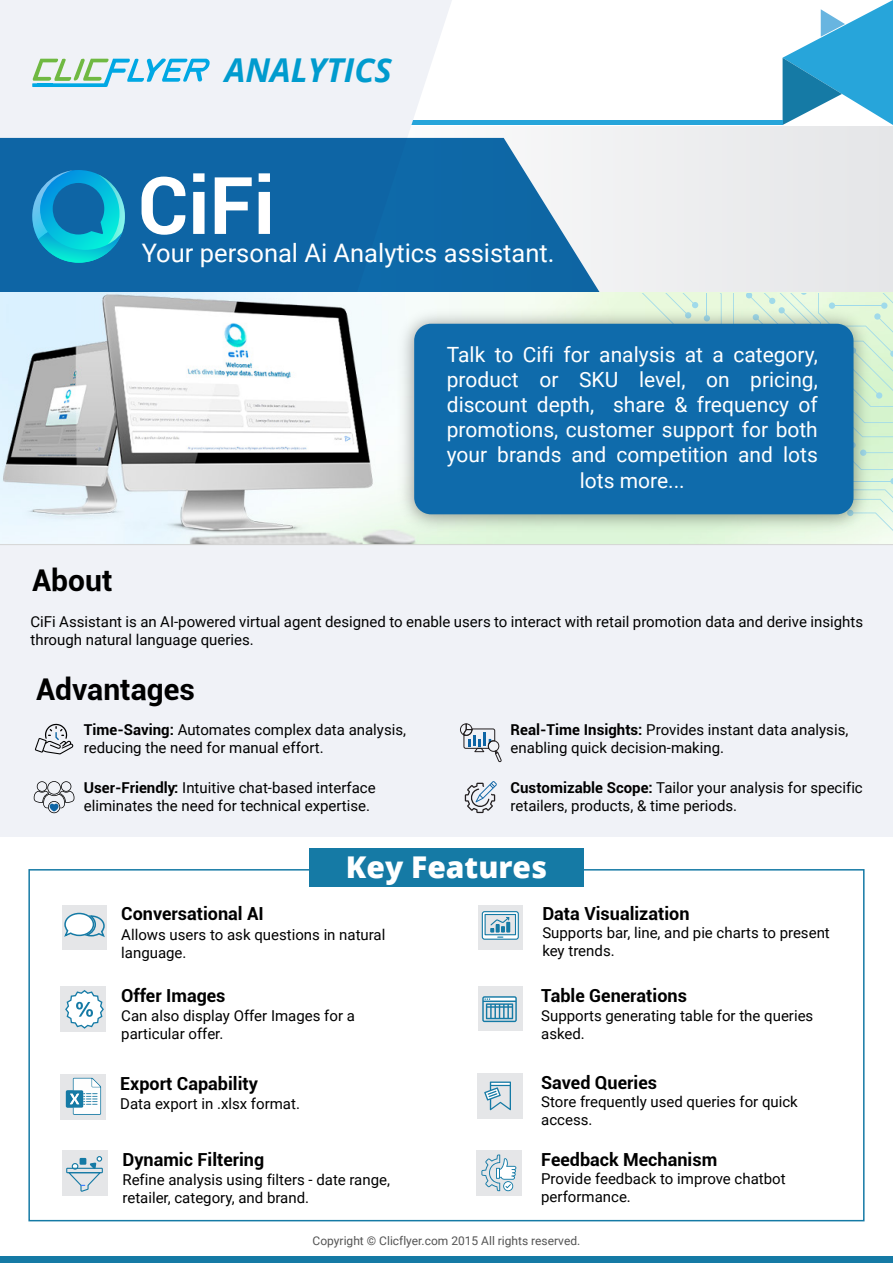
<style>
.page{position:relative;width:893px;height:1263px;background:#fff}
.page>*{position:absolute;margin:0;border:0;box-sizing:border-box;transform-origin:0 0}
.t1{font:700 79.5px "Roboto";color:#fff}
.t2{font:italic 700 32.85px "Open Sans";color:#009bce}
.t3{font:700 30px "Roboto";color:#000}
.t4{font:800 30px "Open Sans";color:#fff}
.t5{font:25.5px "Roboto";color:#fff}
.t6{font:21px/25.2px "Roboto";color:#fff;text-align:center}
.t7{font:700 18px "Roboto";color:#000}
.t8{font:15px/18px "Roboto";color:#000}
.t9{font:12px "Roboto";color:#545454}
.s1{font-weight:700}
</style>
<div class="page">
<div style="left:0;top:126px;width:893px;height:167px;background:#ebeced"></div>
<svg style="left:783px;top:0;width:110px;height:125px"></svg>
<div style="left:232px;top:120px;width:551px;height:5px;background:#27a5da"></div>
<div style="left:0;top:0;width:452px;height:138px;background:#f0f2f7"></div>
<svg style="left:0;top:138px;width:600px;height:155px;background:#2373ac"></svg>
<div style="left:0;top:544px;width:893px;height:293px;background:#f0f2f7"></div>
<svg style="left:35px;top:724px;width:38px;height:30px"></svg>
<svg style="left:34px;top:781px;width:40px;height:32px"></svg>
<svg style="left:460px;top:723px;width:42px;height:40px"></svg>
<svg style="left:465px;top:781px;width:32px;height:32px"></svg>
<div style="left:0;top:1256px;width:893px;height:7px;background:#157aa5"></div>
<div style="left:478px;top:986px;width:44px;height:45px;background:#e5e6e8"></div>
<div style="left:28px;top:869px;width:836px;height:352px;border:2px solid #157aa5"></div>
<div style="left:61px;top:986px;width:45px;height:46px;background:#e5e6e8"></div>
<div style="left:62px;top:1150px;width:45px;height:46px;background:#e5e6e8"></div>
<div style="left:477px;top:1074px;width:45px;height:45px;background:#e5e6e8"></div>
<div style="left:476px;top:1150px;width:46px;height:46px;background:#e5e6e8"></div>
<div style="left:309px;top:848px;width:275px;height:39px;background:#157aa5"></div>
<div style="left:62px;top:905px;width:44px;height:44px;background:#e5e6e8"></div>
<svg style="left:64px;top:912px;width:41px;height:25px"></svg>
<svg style="left:65px;top:990px;width:39px;height:39px"></svg>
<svg style="left:67px;top:1156px;width:35px;height:36px"></svg>
<div style="left:66px;top:1168px;width:37px;height:5px;border:1px solid #157aa5"></div>
<svg style="left:482px;top:996px;width:35px;height:26px"></svg>
<svg style="left:481px;top:1154px;width:35px;height:37px"></svg>
<svg style="left:484px;top:1081px;width:27px;height:29px"></svg>
<img style="left:0;top:293px;width:391px;height:251px">
<div style="left:61px;top:1074px;width:45px;height:45px;background:#e5e6e8"></div>
<svg style="left:66px;top:1078px;width:35px;height:37px"></svg>
<div style="left:478px;top:905px;width:44px;height:44px;background:#e5e6e8"></div>
<svg style="left:481px;top:911px;width:38px;height:29px"></svg>
<svg style="left:32px;top:58px;width:178px;height:29px"></svg>
<svg style="left:391px;top:293px;width:502px;height:251px"></svg>
<img style="left:392px;top:303px;width:484px;height:235px">
<div style="left:414px;top:324px;width:439px;height:190px;background:#0f6bab;border-radius:17px"></div>
<hr style="left:0;top:544px;width:893px;height:1px;background:#d4d4d4">
<svg style="left:32px;top:170px;width:93px;height:93px;background:#1198c3"></svg>
<h2 class="t2" style="left:225px;top:47px;width:169px">ANALYTICS</h2>
<h1 class="t1" style="left:138px;top:150px;width:139px">CiFi</h1>
<h3 class="t5" style="left:142px;top:236px;width:414px">Your personal Ai Analytics assistant.</h3>
<h3 class="t6" style="left:447px;top:341px;width:373px">Talk to Cifi for analysis at a category, product or SKU level, on pricing, discount depth, share &amp; frequency of promotions, customer support for both your brands and competition and lots lots more...</h3>
<h3 class="t3" style="left:32px;top:559px;width:82px">About</h3>
<p class="t8" style="left:31px;top:612px;width:834px">CiFi Assistant is an AI-powered virtual agent designed to enable users to interact with retail promotion data and derive insights through natural language queries.</p>
<h3 class="t3" style="left:36px;top:668px;width:160px">Advantages</h3>
<p class="t8" style="left:84px;top:720px;width:324px"><span class="s1">Time-Saving:</span> Automates complex data analysis, reducing the need for manual effort.</p>
<p class="t8" style="left:84px;top:778px;width:293px"><span class="s1">User-Friendly:</span> Intuitive chat-based interface eliminates the need for technical expertise.</p>
<p class="t8" style="left:511px;top:720px;width:339px"><span class="s1">Real-Time Insights:</span> Provides instant data analysis, enabling quick decision-making.</p>
<p class="t8" style="left:511px;top:778px;width:354px"><span class="s1">Customizable Scope:</span> Tailor your analysis for specific retailers, products, &amp; time periods.</p>
<p class="t7" style="left:121px;top:901px;width:144px">Conversational AI</p>
<h3 class="t4" style="left:346px;top:844px;width:203px">Key Features</h3>
<p class="t7" style="left:542px;top:901px;width:149px">Data Visualization</p>
<p class="t8" style="left:121px;top:925px;width:266px">Allows users to ask questions in natural language.</p>
<p class="t8" style="left:542px;top:923px;width:289px">Supports bar, line, and pie charts to present key trends.</p>
<p class="t7" style="left:121px;top:983px;width:106px">Offer Images</p>
<p class="t7" style="left:541px;top:983px;width:147px">Table Generations</p>
<p class="t8" style="left:121px;top:1006px;width:235px">Can also display Offer Images for a particular offer.</p>
<p class="t8" style="left:541px;top:1006px;width:274px">Supports generating table for the queries asked.</p>
<p class="t7" style="left:120px;top:1070px;width:139px">Export Capability</p>
<p class="t7" style="left:541px;top:1070px;width:117px">Saved Queries</p>
<p class="t8" style="left:120px;top:1094px;width:181px">Data export in .xlsx format.</p>
<p class="t8" style="left:541px;top:1092px;width:258px">Store frequently used queries for quick access.</p>
<p class="t7" style="left:122px;top:1147px;width:143px">Dynamic Filtering</p>
<p class="t7" style="left:541px;top:1147px;width:178px">Feedback Mechanism</p>
<p class="t8" style="left:122px;top:1170px;width:269px">Refine analysis using filters - date range, retailer, category, and brand.</p>
<p class="t8" style="left:541px;top:1169px;width:246px">Provide feedback to improve chatbot performance.</p>
<p class="t9" style="left:313px;top:1232px;width:269px">Copyright © Clicflyer.com 2015 All rights reserved.</p>
</div>
